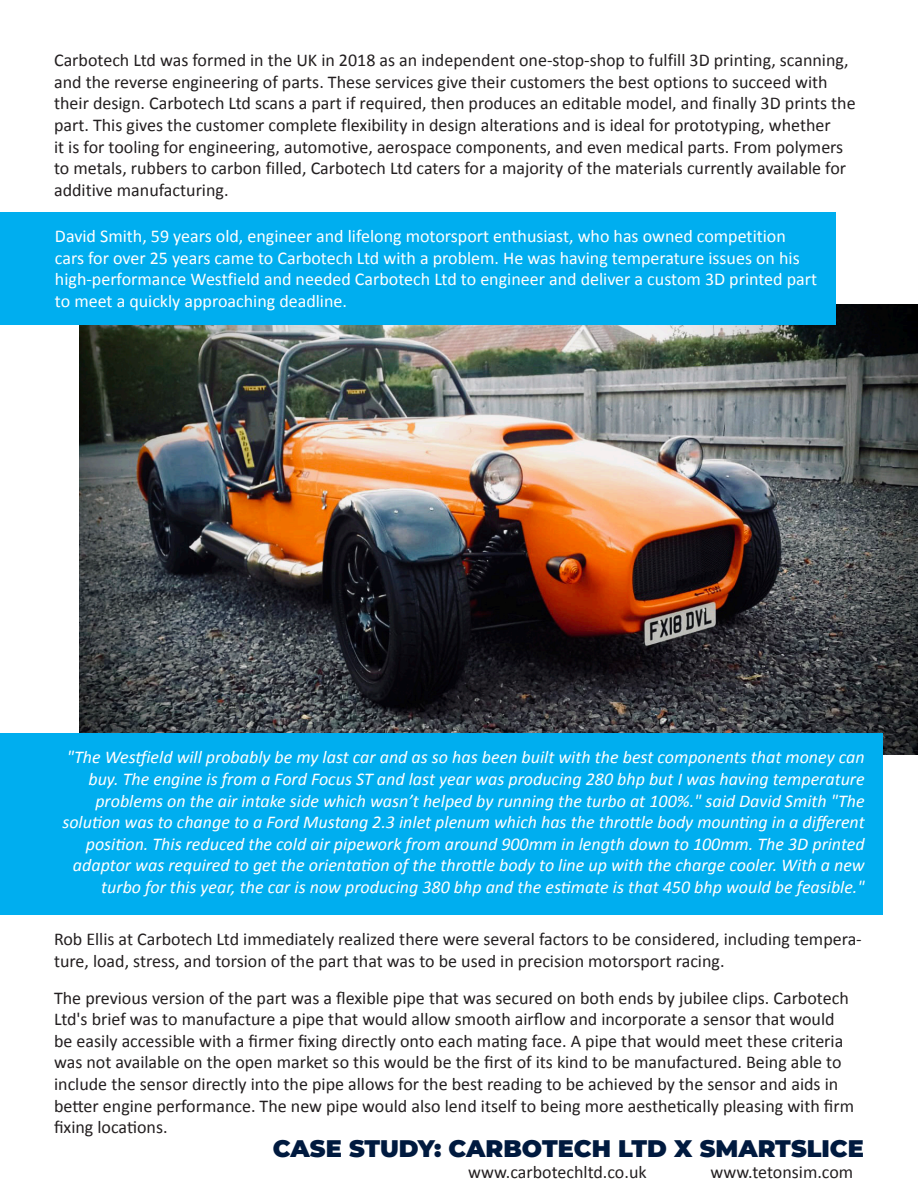
<style>
.page{position:relative;width:918px;height:1188px;background:#fff}
.page>*{position:absolute;margin:0;border:0;box-sizing:border-box;transform-origin:0 0}
.t1{font:900 24px "Montserrat";color:#001a3f}
.t2{font:18px/21.6px "Calibri";color:#231f20}
.t3{font:italic 18px/21.6px "Calibri";color:#fff;text-align:right}
.t4{font:18px/21.6px "Calibri";color:#fff}
</style>
<div class="page">
<img style="left:79px;top:304px;width:839px;height:450px">
<div style="left:0;top:734px;width:883px;height:181px;background:#00aeef"></div>
<div style="left:0;top:212px;width:836px;height:113px;background:#00aeef"></div>
<p class="t2" style="left:54px;top:49px;width:803px">Carbotech Ltd was formed in the UK in 2018 as an independent one-stop-shop to fulfill 3D printing, scanning, and the reverse engineering of parts. These services give their customers the best options to succeed with their design. Carbotech Ltd scans a part if required, then produces an editable model, and finally 3D prints the part. This gives the customer complete flexibility in design alterations and is ideal for prototyping, whether<br>it is for tooling for engineering, automotive, aerospace components, and even medical parts. From polymers to metals, rubbers to carbon filled, Carbotech Ltd caters for a majority of the materials currently available for additive manufacturing.</p>
<p class="t4" style="left:55px;top:225px;width:764px">David Smith, 59 years old, engineer and lifelong motorsport enthusiast, who has owned competition cars for over 25 years came to Carbotech Ltd with a problem. He was having temperature issues on his high-performance Westfield and needed Carbotech Ltd to engineer and deliver a custom 3D printed part to meet a quickly approaching deadline.</p>
<p class="t3" style="left:62px;top:747px;width:804px">"The Westfield will probably be my last car and as so has been built with the best components that money can buy. The engine is from a Ford Focus ST and last year was producing 280 bhp but I was having temperature problems on the air intake side which wasn’t helped by running the turbo at 100%." said David Smith "The solution was to change to a Ford Mustang 2.3 inlet plenum which has the throttle body mounting in a different position. This reduced the cold air pipework from around 900mm in length down to 100mm. The 3D printed adaptor was required to get the orientation of the throttle body to line up with the charge cooler. With a new turbo for this year, the car is now producing 380 bhp and the estimate is that 450 bhp would be feasible."</p>
<p class="t2" style="left:54px;top:928px;width:809px">Rob Ellis at Carbotech Ltd immediately realized there were several factors to be considered, including tempera&shy;ture, load, stress, and torsion of the part that was to be used in precision motorsport racing.</p>
<p class="t2" style="left:54px;top:987px;width:801px">The previous version of the part was a flexible pipe that was secured on both ends by jubilee clips. Carbotech Ltd's brief was to manufacture a pipe that would allow smooth airflow and incorporate a sensor that would be easily accessible with a firmer fixing directly onto each mating face. A pipe that would meet these criteria was not available on the open market so this would be the first of its kind to be manufactured. Being able to include the sensor directly into the pipe allows for the best reading to be achieved by the sensor and aids in better engine performance. The new pipe would also lend itself to being more aesthetically pleasing with firm fixing locations.</p>
<h1 class="t1" style="left:273px;top:1131px;width:593px">CASE STUDY: CARBOTECH LTD X SMARTSLICE</h1>
<p class="t2" style="left:468px;top:1161px;width:180px">www.carbotechltd.co.uk</p>
<p class="t2" style="left:711px;top:1161px;width:144px">www.tetonsim.com</p>
</div>
